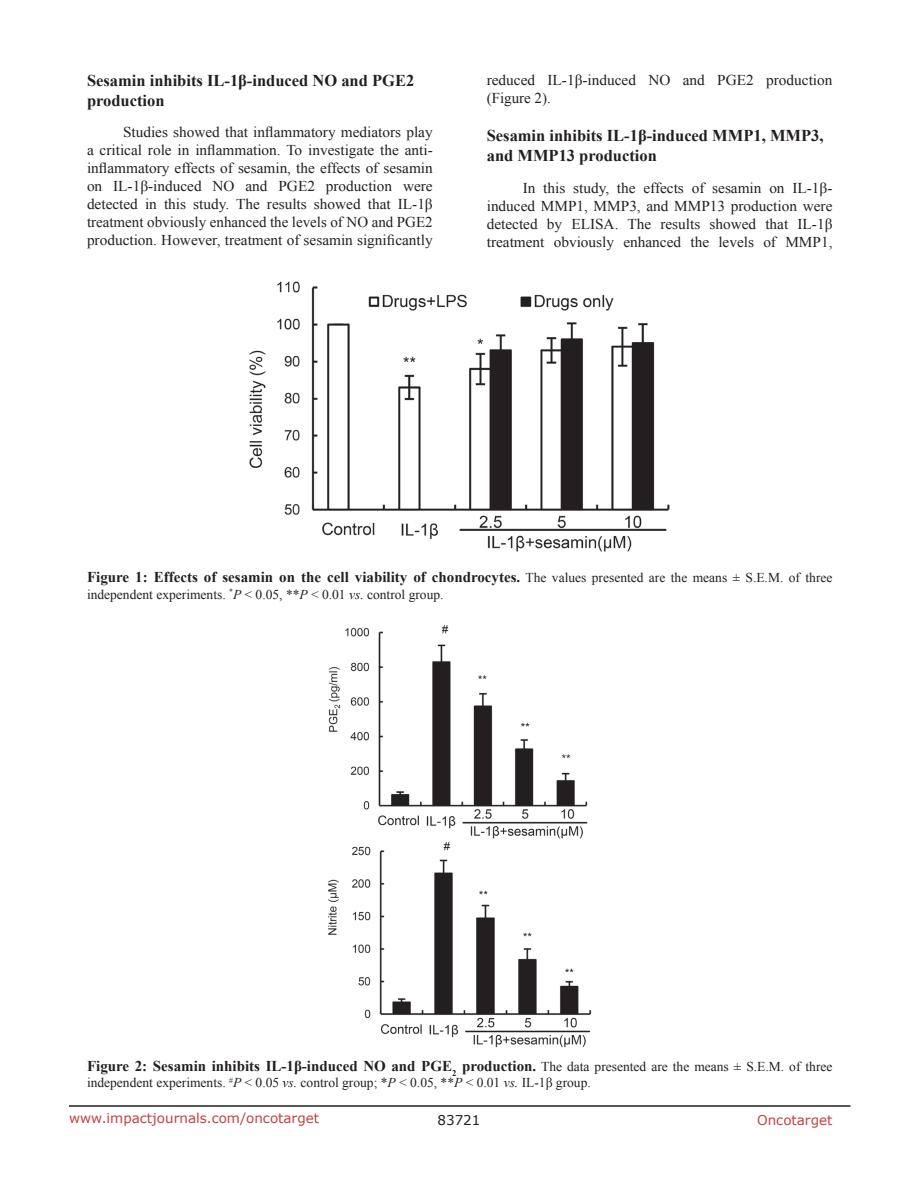
<style>
.page{position:relative;width:918px;height:1188px;background:#fff}
.page>*{position:absolute;margin:0;border:0;box-sizing:border-box;transform-origin:0 0}
.SubHeading{font:700 16.5px/19.8px "Times New Roman";color:#231f20}
.BodyText{font:15px/18px "Times New Roman";color:#231f20;text-align:justify}
.figuretext{font:700 15px "Times New Roman";color:#231f20}
.figuretext-2{font:13.5px "Times New Roman";color:#231f20}
.t1{font:13.5px "Verdana";color:#c24141}
.t2{font:13.5px "Verdana";color:#231f20}
.s1{font-weight:400;font-size:13.5px}
.s2{font-style:italic}
</style>
<div class="page">
<hr style="left:69px;top:1105px;width:781px;height:2px;background:#231f20">
<img style="left:249px;top:281px;width:421px;height:271px">
<img style="left:328px;top:625px;width:264px;height:423px">
<p class="SubHeading" style="left:87px;top:70px;width:329px">Sesamin inhibits IL-1β-induced NO and PGE2 production</p>
<p class="BodyText" style="left:87px;top:123px;width:347px;text-indent:36px">Studies showed that inflammatory mediators play a critical role in inflammation. To investigate the anti&shy;inflammatory effects of sesamin, the effects of sesamin on IL-1β-induced NO and PGE2 production were detected in this study. The results showed that IL-1β treatment obviously enhanced the levels of NO and PGE2 production. However, treatment of sesamin significantly</p>
<p class="BodyText" style="left:487px;top:71px;width:347px">reduced IL-1β-induced NO and PGE2 production (Figure 2).</p>
<p class="SubHeading" style="left:487px;top:125px;width:338px">Sesamin inhibits IL-1β-induced MMP1, MMP3, and MMP13 production</p>
<p class="BodyText" style="left:487px;top:178px;width:347px;text-indent:36px">In this study, the effects of sesamin on IL-1β&shy;induced MMP1, MMP3, and MMP13 production were detected by ELISA. The results showed that IL-1β treatment obviously enhanced the levels of MMP1,</p>
<p class="figuretext" style="left:87px;top:567px;width:747px">Figure 1: Effects of sesamin on the cell viability of chondrocytes. <span class="s1">The values presented are the means ± S.E.M. of three</span></p>
<p class="figuretext-2" style="left:87px;top:585px;width:358px">independent experiments. <sup>*</sup><span class="s2">P</span> &lt; 0.05, **<span class="s2">P</span> &lt; 0.01 <span class="s2">vs.</span> control group.</p>
<p class="figuretext" style="left:87px;top:1056px;width:747px">Figure 2: Sesamin inhibits IL-1β-induced NO and PGE<sub>2</sub> production. <span class="s1">The data presented are the means ± S.E.M. of three</span></p>
<p class="figuretext-2" style="left:87px;top:1074px;width:505px">independent experiments. <sup>#</sup><span class="s2">P</span> &lt; 0.05 <span class="s2">vs.</span> control group; *<span class="s2">P</span> &lt; 0.05, **<span class="s2">P</span> &lt; 0.01 <span class="s2">vs.</span> IL-1β group.</p>
<p class="t1" style="left:69px;top:1109px;width:252px">www.impactjournals.com/oncotarget</p>
<p class="t2" style="left:438px;top:1111px;width:44px">83721</p>
<p class="t1" style="left:757px;top:1111px;width:77px">Oncotarget</p>
</div>
